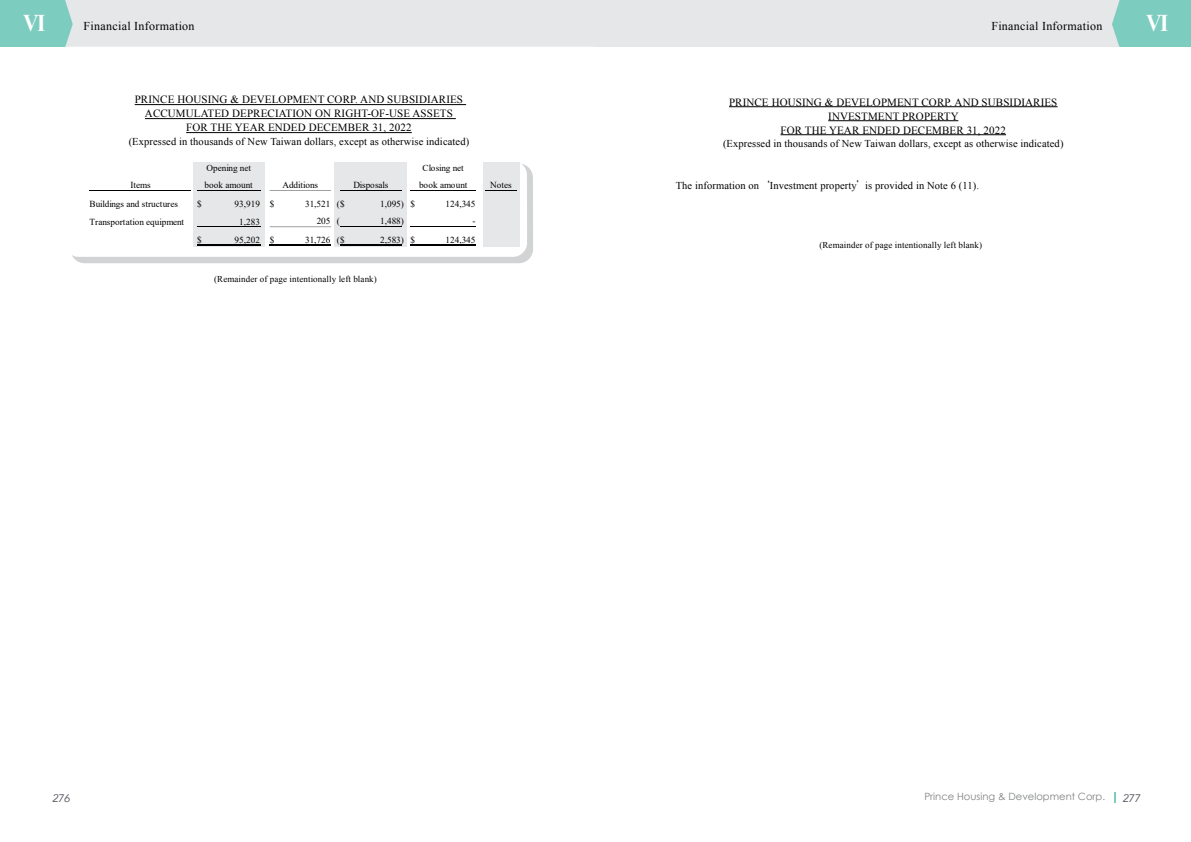
<style>
.page{position:relative;width:1191px;height:842px;background:#fff}
.page>*{position:absolute;margin:0;border:0;box-sizing:border-box;transform-origin:0 0}
.t1{font:700 24px "Times New Roman";color:#fff;scale:.9 1}
.t2{font:12px "Times New Roman";letter-spacing:.025em;color:#000}
.t3{font:11px/14px "Times New Roman";letter-spacing:.01em;color:#000;text-align:center}
.t4{font:italic 11px "Avenir";letter-spacing:-.025em;color:#60606a}
.t5{font:10.5px "Times New Roman";letter-spacing:.01em;color:#000}
.t6{font:10.2px/11.8px "Times New Roman";color:#000;text-align:center}
.t7{font:10px "Century Gothic";color:#808284}
.t8{font:9.2px "Times New Roman";color:#000}
.t9{font:9px "Times New Roman";letter-spacing:.01em;color:#000}
.s1{font-family:"DF Ming Std W3"}
</style>
<div class="page">
<div style="left:595px;top:0;width:527px;height:47px;background:#e6e7e8"></div>
<div style="left:1119px;top:0;width:72px;height:47px;background:#7cccbf"></div>
<svg style="left:1112px;top:0;width:8px;height:47px"></svg>
<div style="left:0;top:0;width:65px;height:47px;background:#7cccbf"></div>
<div style="left:65px;top:0;width:530px;height:47px;background:#e6e7e8"></div>
<div style="left:70px;top:164px;width:463px;height:99px;background:#d1d3d4;border-radius:14px"></div>
<div style="left:64px;top:161px;width:463px;height:96px;background:#fff;border-radius:14px"></div>
<hr style="left:135px;top:104px;width:331px;height:1px;background:#000">
<hr style="left:145px;top:118px;width:311px;height:1px;background:#000">
<hr style="left:186px;top:132px;width:226px;height:1px;background:#000">
<div style="left:194px;top:162px;width:71px;height:85px;background:#e6e7e8"></div>
<div style="left:334px;top:162px;width:73px;height:85px;background:#e6e7e8"></div>
<div style="left:483px;top:162px;width:36px;height:85px;background:#e6e7e8"></div>
<hr style="left:90px;top:191px;width:101px;height:1px;background:#000">
<hr style="left:197px;top:191px;width:64px;height:1px;background:#000">
<hr style="left:270px;top:191px;width:61px;height:1px;background:#000">
<hr style="left:340px;top:191px;width:61px;height:1px;background:#000">
<hr style="left:410px;top:191px;width:66px;height:1px;background:#000">
<hr style="left:485px;top:191px;width:32px;height:1px;background:#000">
<hr style="left:197px;top:227px;width:64px;height:1px;background:#000">
<hr style="left:270px;top:227px;width:61px;height:1px;background:#000">
<hr style="left:340px;top:227px;width:61px;height:1px;background:#000">
<hr style="left:410px;top:227px;width:66px;height:1px;background:#000">
<hr style="left:197px;top:245px;width:64px;height:1px;background:#000">
<hr style="left:270px;top:245px;width:61px;height:1px;background:#000">
<hr style="left:340px;top:245px;width:61px;height:1px;background:#000">
<hr style="left:410px;top:245px;width:66px;height:1px;background:#000">
<hr style="left:729px;top:106px;width:328px;height:1px;background:#000">
<hr style="left:828px;top:120px;width:130px;height:1px;background:#000">
<hr style="left:780px;top:134px;width:226px;height:1px;background:#000">
<h1 class="t1" style="left:23px;top:6px;width:26px">VI</h1>
<p class="t2" style="left:84px;top:18px;width:112px">Financial Information</p>
<h1 class="t1" style="left:1146px;top:6px;width:26px">VI</h1>
<p class="t2" style="left:991px;top:18px;width:112px">Financial Information</p>
<p class="t3" style="left:135px;top:93px;width:330px">PRINCE HOUSING &amp; DEVELOPMENT CORP. AND SUBSIDIARIES<br>ACCUMULATED DEPRECIATION ON RIGHT-OF-USE ASSETS<br>FOR THE YEAR ENDED DECEMBER 31, 2022</p>
<p class="t5" style="left:129px;top:134px;width:342px">(Expressed in thousands of New Taiwan dollars, except as otherwise indicated)</p>
<p class="t6" style="left:143px;top:95px;width:324px">PRINCE HOUSING &amp; DEVELOPMENT CORP. AND SUBSIDIARIES ACCUMULATED DEPRECIATION ON RIGHT-OF-USE ASSETS<br>FOR THE YEAR ENDED DECEMBER 31, 2022<br>(Expressed in thousands of New Taiwan dollars, except as otherwise indicated)</p>
<p class="t8" style="left:207px;top:161px;width:46px">Opening net</p>
<p class="t8" style="left:422px;top:161px;width:43px">Closing net</p>
<p class="t8" style="left:130px;top:179px;width:22px">Items</p>
<p class="t8" style="left:205px;top:179px;width:50px">book amount</p>
<p class="t8" style="left:282px;top:179px;width:37px">Additions</p>
<p class="t8" style="left:353px;top:179px;width:37px">Disposals</p>
<p class="t8" style="left:419px;top:179px;width:50px">book amount</p>
<p class="t8" style="left:490px;top:179px;width:23px">Notes</p>
<p class="t8" style="left:90px;top:197px;width:90px">Buildings and structures</p>
<p class="t8" style="left:197px;top:197px;width:6px">$</p>
<p class="t8" style="left:235px;top:197px;width:41px">93,919 $</p>
<p class="t8" style="left:305px;top:197px;width:41px">31,521 ($</p>
<p class="t8" style="left:380px;top:197px;width:37px">1,095) $</p>
<p class="t8" style="left:445px;top:197px;width:32px">124,345</p>
<p class="t8" style="left:90px;top:215px;width:96px">Transportation equipment</p>
<p class="t8" style="left:239px;top:215px;width:22px">1,283</p>
<p class="t8" style="left:317px;top:215px;width:25px">205 (</p>
<p class="t8" style="left:380px;top:215px;width:25px">1,488)</p>
<p class="t8" style="left:472px;top:215px;width:5px">-</p>
<p class="t8" style="left:197px;top:233px;width:6px">$</p>
<p class="t8" style="left:235px;top:233px;width:41px">95,202 $</p>
<p class="t8" style="left:305px;top:233px;width:41px">31,726 ($</p>
<p class="t8" style="left:380px;top:233px;width:37px">2,583) $</p>
<p class="t8" style="left:445px;top:233px;width:32px">124,345</p>
<p class="t9" style="left:214px;top:273px;width:164px">(Remainder of page intentionally left blank)</p>
<p class="t3" style="left:729px;top:95px;width:330px">PRINCE HOUSING &amp; DEVELOPMENT CORP. AND SUBSIDIARIES<br>INVESTMENT PROPERTY<br>FOR THE YEAR ENDED DECEMBER 31, 2022</p>
<p class="t5" style="left:723px;top:137px;width:342px">(Expressed in thousands of New Taiwan dollars, except as otherwise indicated)</p>
<p class="t5" style="left:675px;top:179px;width:305px">The information on<span class="s1">‘</span>Investment property<span class="s1">’</span>is provided in Note 6 (11).</p>
<p class="t9" style="left:819px;top:239px;width:164px">(Remainder of page intentionally left blank)</p>
<p class="t4" style="left:52px;top:791px;width:19px">276</p>
<p class="t7" style="left:924px;top:790px;width:182px">Prince Housing &amp; Development Corp.</p>
<p class="t4" style="left:1122px;top:791px;width:19px">277</p>
</div>
